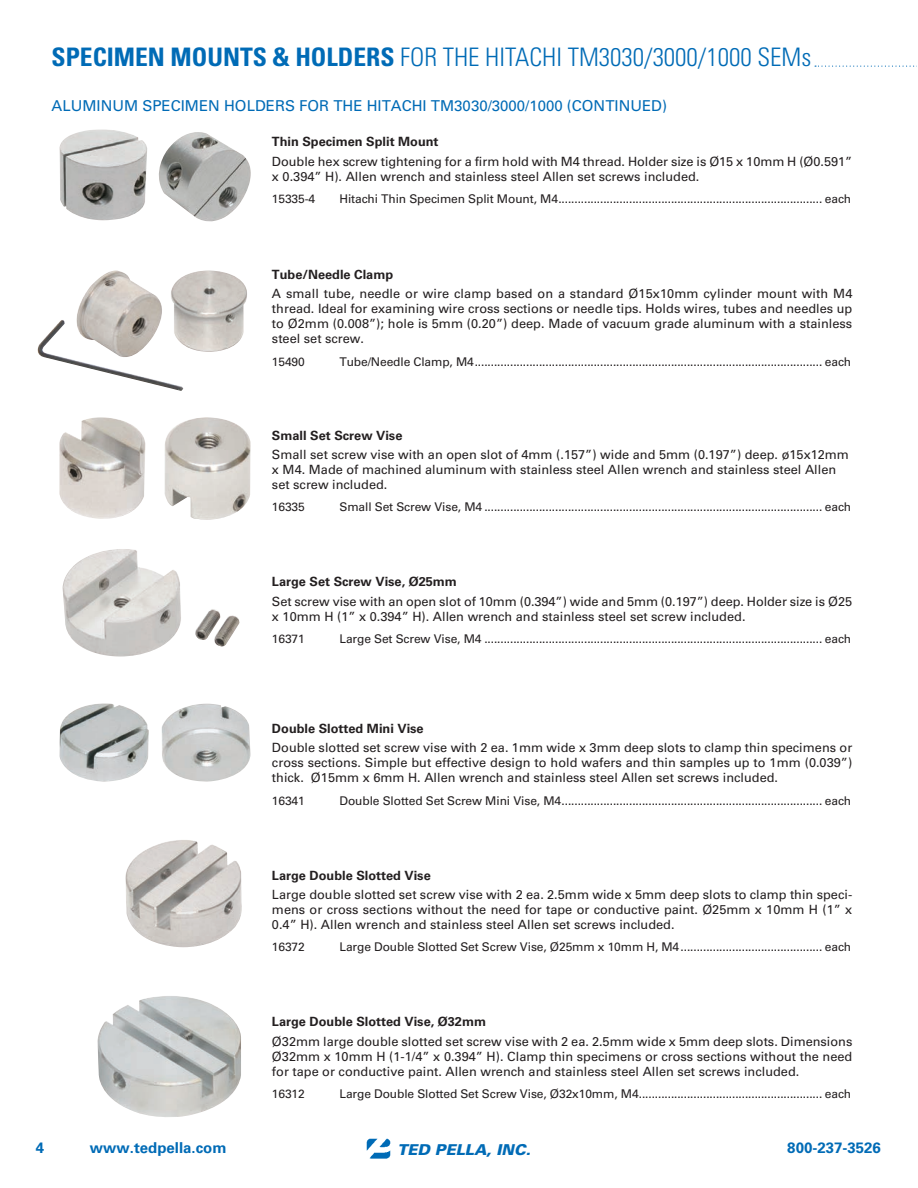
<style>
.page{position:relative;width:918px;height:1188px;background:#fff}
.page>*{position:absolute;margin:0;border:0;box-sizing:border-box;transform-origin:0 0}
.t1{font:300 condensed 25.5px "Univers LT Std";color:#006bb6}
.t2{font:15px "Univers LT Std";color:#006bb6}
.t3{font:700 15px "Univers LT Std";color:#006bb6}
.t4{font:italic 900 15px "Univers LT Std";color:#006bb6}
.t5{font:12.75px/15px "Univers LT Std";color:#231f20;text-align:justify}
.t6{font:700 12.75px "Univers LT Std";color:#231f20}
.t7{font:12px "Univers LT Std";letter-spacing:-.01em;color:#231f20}
.s1{font-weight:700}
</style>
<div class="page">
<img style="left:366px;top:1138px;width:24px;height:21px">
<svg style="left:815px;top:66px;width:102px;height:1px"></svg>
<img style="left:60px;top:129px;width:87px;height:91px">
<img style="left:159px;top:132px;width:92px;height:90px">
<img style="left:37px;top:270px;width:210px;height:121px">
<img style="left:59px;top:417px;width:191px;height:103px">
<img style="left:63px;top:549px;width:177px;height:107px">
<img style="left:59px;top:703px;width:191px;height:79px">
<img style="left:125px;top:840px;width:117px;height:107px">
<img style="left:97px;top:996px;width:144px;height:121px">
<p class="t1" style="left:52px;top:42px;width:761px"><span class="s1">SPECIMEN MOUNTS &amp; HOLDERS</span> FOR THE HITACHI TM3030/3000/1000 SEMs</p>
<p class="t2" style="left:52px;top:97px;width:617px">ALUMINUM SPECIMEN HOLDERS FOR THE HITACHI TM3030/3000/1000 (CONTINUED)</p>
<p class="t6" style="left:272px;top:134px;width:168px">Thin Specimen Split Mount</p>
<p class="t5" style="left:272px;top:154px;width:581px">Double hex screw tightening for a firm hold with M4 thread. Holder size is Ø15 x 10mm H (Ø0.591” x 0.394” H). Allen wrench and stainless steel Allen set screws included.</p>
<p class="t7" style="left:272px;top:191px;width:45px">15335-4</p>
<p class="t7" style="left:339px;top:191px;width:513px">Hitachi Thin Specimen Split Mount, M4.................................................................................. each</p>
<p class="t6" style="left:272px;top:267px;width:123px">Tube/Needle Clamp</p>
<p class="t5" style="left:272px;top:286px;width:582px">A small tube, needle or wire clamp based on a standard Ø15x10mm cylinder mount with M4 thread. Ideal for examining wire cross sections or needle tips. Holds wires, tubes and needles up to Ø2mm (0.008”); hole is 5mm (0.20”) deep. Made of vacuum grade aluminum with a stainless steel set screw.</p>
<p class="t7" style="left:272px;top:354px;width:34px">15490</p>
<p class="t7" style="left:339px;top:354px;width:513px">Tube/Needle Clamp, M4............................................................................................................ each</p>
<p class="t6" style="left:272px;top:428px;width:132px">Small Set Screw Vise</p>
<p class="t5" style="left:272px;top:447px;width:578px;text-align:left">Small set screw vise with an open slot of 4mm (.157”) wide and 5mm (0.197”) deep. ø15x12mm x M4. Made of machined aluminum with stainless steel Allen wrench and stainless steel Allen set screw included.</p>
<p class="t7" style="left:272px;top:500px;width:34px">16335</p>
<p class="t7" style="left:339px;top:500px;width:513px">Small Set Screw Vise, M4 ......................................................................................................... each</p>
<p class="t6" style="left:272px;top:574px;width:186px">Large Set Screw Vise, Ø25mm</p>
<p class="t5" style="left:272px;top:594px;width:581px">Set screw vise with an open slot of 10mm (0.394”) wide and 5mm (0.197”) deep. Holder size is Ø25 x 10mm H (1” x 0.394” H). Allen wrench and stainless steel set screw included.</p>
<p class="t7" style="left:272px;top:632px;width:34px">16371</p>
<p class="t7" style="left:339px;top:632px;width:513px">Large Set Screw Vise, M4 ......................................................................................................... each</p>
<p class="t6" style="left:272px;top:721px;width:153px">Double Slotted Mini Vise</p>
<p class="t5" style="left:272px;top:740px;width:582px">Double slotted set screw vise with 2 ea. 1mm wide x 3mm deep slots to clamp thin specimens or cross sections. Simple but effective design to hold wafers and thin samples up to 1mm (0.039”) thick. Ø15mm x 6mm H. Allen wrench and stainless steel Allen set screws included.</p>
<p class="t7" style="left:272px;top:793px;width:34px">16341</p>
<p class="t7" style="left:339px;top:793px;width:513px">Double Slotted Set Screw Mini Vise, M4................................................................................. each</p>
<p class="t6" style="left:272px;top:868px;width:160px">Large Double Slotted Vise</p>
<p class="t5" style="left:272px;top:887px;width:581px">Large double slotted set screw vise with 2 ea. 2.5mm wide x 5mm deep slots to clamp thin speci&shy;mens or cross sections without the need for tape or conductive paint. Ø25mm x 10mm H (1” x 0.4” H). Allen wrench and stainless steel Allen set screws included.</p>
<p class="t7" style="left:272px;top:940px;width:34px">16372</p>
<p class="t7" style="left:339px;top:940px;width:513px">Large Double Slotted Set Screw Vise, Ø25mm x 10mm H, M4............................................ each</p>
<p class="t3" style="left:36px;top:1138px;width:10px">4</p>
<p class="t3" style="left:90px;top:1138px;width:138px">www.tedpella.com</p>
<p class="t6" style="left:272px;top:1014px;width:215px">Large Double Slotted Vise, Ø32mm</p>
<p class="t5" style="left:272px;top:1034px;width:582px">Ø32mm large double slotted set screw vise with 2 ea. 2.5mm wide x 5mm deep slots. Dimensions Ø32mm x 10mm H (1-1/4” x 0.394” H). Clamp thin specimens or cross sections without the need for tape or conductive paint. Allen wrench and stainless steel Allen set screws included.</p>
<p class="t7" style="left:272px;top:1087px;width:34px">16312</p>
<p class="t7" style="left:339px;top:1087px;width:513px">Large Double Slotted Set Screw Vise, Ø32x10mm, M4......................................................... each</p>
<p class="t4" style="left:397px;top:1140px;width:135px">TED PELLA, INC.</p>
<p class="t3" style="left:787px;top:1138px;width:95px">800-237-3526</p>
</div>
